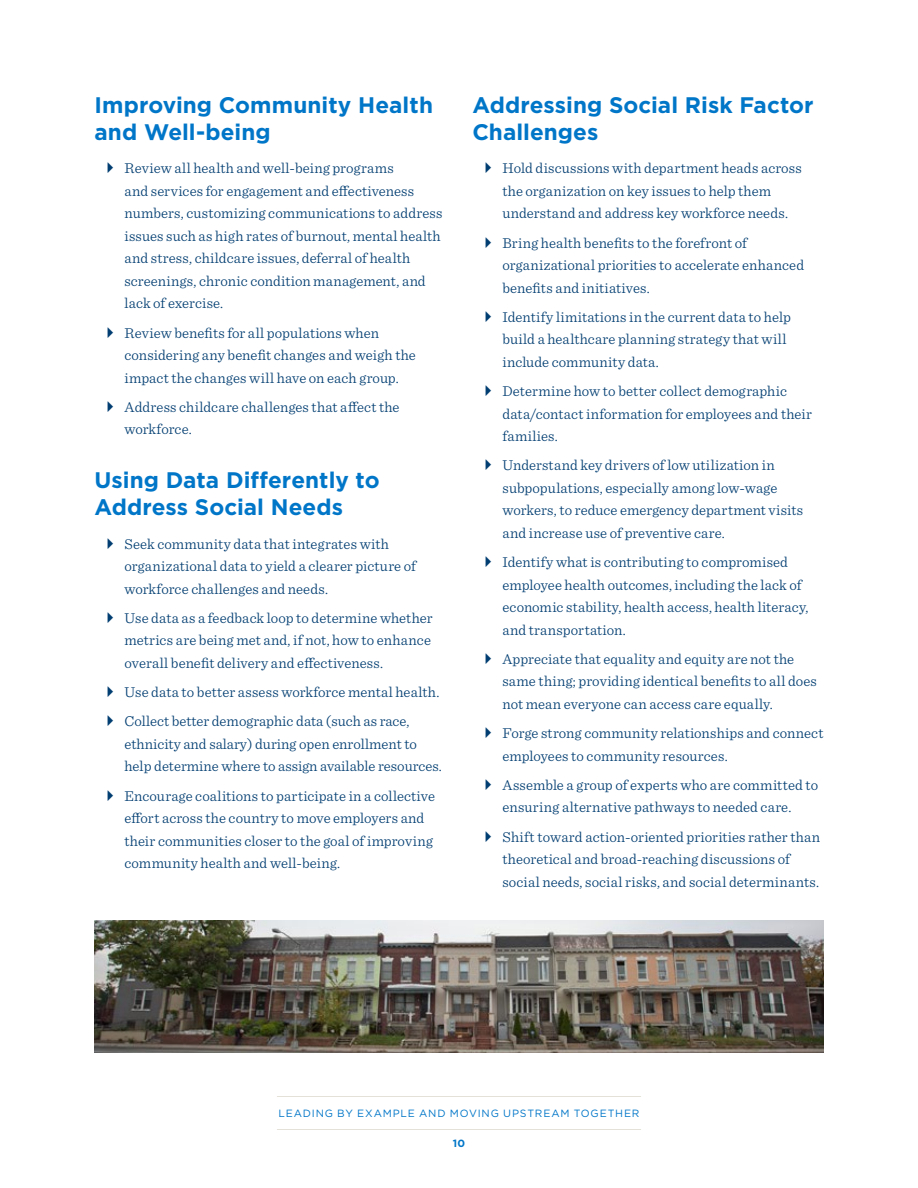
<style>
.page{position:relative;width:918px;height:1188px;background:#fff}
.page>*{position:absolute;margin:0;border:0;box-sizing:border-box;transform-origin:0 0}
.t1{font:700 22.5px/27px "Gotham";color:#0076c8}
.t2{font:300 15px/22.5px "Sentinel";letter-spacing:.005em;color:#003d71}
.t3{font:10.5px "Gotham";letter-spacing:.08em;color:#0076c8}
.t4{font:700 10.5px "Gotham";color:#0076c8}
</style>
<div class="page">
<hr style="left:277px;top:1096px;width:364px;height:1px;background:#e4e1d8">
<hr style="left:277px;top:1129px;width:364px;height:1px;background:#e4e1d8">
<img style="left:94px;top:920px;width:730px;height:133px">
<h1 class="t1" style="left:94px;top:91px;width:340px">Improving Community Health and Well-being</h1>
<p class="t2" style="left:124px;top:156px;width:319px">Review all health and well-being programs<br>and services for engagement and effectiveness numbers, customizing communications to address issues such as high rates of burnout, mental health and stress, childcare issues, deferral of health screenings, chronic condition management, and lack of exercise.</p>
<p class="t2" style="left:124px;top:320px;width:293px">Review benefits for all populations when considering any benefit changes and weigh the impact the changes will have on each group.</p>
<p class="t2" style="left:124px;top:395px;width:277px">Address childcare challenges that affect the workforce.</p>
<h1 class="t1" style="left:94px;top:466px;width:287px">Using Data Differently to<br>Address Social Needs</h1>
<p class="t2" style="left:124px;top:531px;width:293px">Seek community data that integrates with organizational data to yield a clearer picture of workforce challenges and needs.</p>
<p class="t2" style="left:124px;top:606px;width:310px;text-align:justify">Use data as a feedback loop to determine whether metrics are being met and, if not, how to enhance overall benefit delivery and effectiveness.</p>
<p class="t2" style="left:124px;top:677px;width:316px;line-height:29.2px">Use data to better assess workforce mental health.<br>Collect better demographic data (such as race,</p>
<p class="t2" style="left:124px;top:732px;width:319px">ethnicity and salary) during open enrollment to help determine where to assign available resources.</p>
<p class="t2" style="left:124px;top:783px;width:312px">Encourage coalitions to participate in a collective effort across the country to move employers and their communities closer to the goal of improving community health and well-being.</p>
<h1 class="t1" style="left:472px;top:91px;width:343px">Addressing Social Risk Factor<br>Challenges</h1>
<p class="t2" style="left:502px;top:156px;width:301px">Hold discussions with department heads across the organization on key issues to help them understand and address key workforce needs.</p>
<p class="t2" style="left:502px;top:230px;width:303px">Bring health benefits to the forefront of organizational priorities to accelerate enhanced benefits and initiatives.</p>
<p class="t2" style="left:502px;top:305px;width:290px">Identify limitations in the current data to help build a healthcare planning strategy that will include community data.</p>
<p class="t2" style="left:502px;top:379px;width:311px">Determine how to better collect demographic data/contact information for employees and their families.</p>
<p class="t2" style="left:502px;top:453px;width:302px">Understand key drivers of low utilization in subpopulations, especially among low-wage workers, to reduce emergency department visits and increase use of preventive care.</p>
<p class="t2" style="left:502px;top:550px;width:308px">Identify what is contributing to compromised employee health outcomes, including the lack of economic stability, health access, health literacy, and transportation.</p>
<p class="t2" style="left:502px;top:647px;width:316px">Appreciate that equality and equity are not the same thing; providing identical benefits to all does not mean everyone can access care equally.</p>
<p class="t2" style="left:502px;top:721px;width:322px">Forge strong community relationships and connect employees to community resources.</p>
<p class="t2" style="left:502px;top:773px;width:317px">Assemble a group of experts who are committed to ensuring alternative pathways to needed care.</p>
<p class="t2" style="left:502px;top:824px;width:319px">Shift toward action-oriented priorities rather than theoretical and broad-reaching discussions of social needs, social risks, and social determinants.</p>
<p class="t3" style="left:279px;top:1108px;width:362px">LEADING BY EXAMPLE AND MOVING UPSTREAM TOGETHER</p>
<p class="t4" style="left:453px;top:1137px;width:14px">10</p>
</div>
